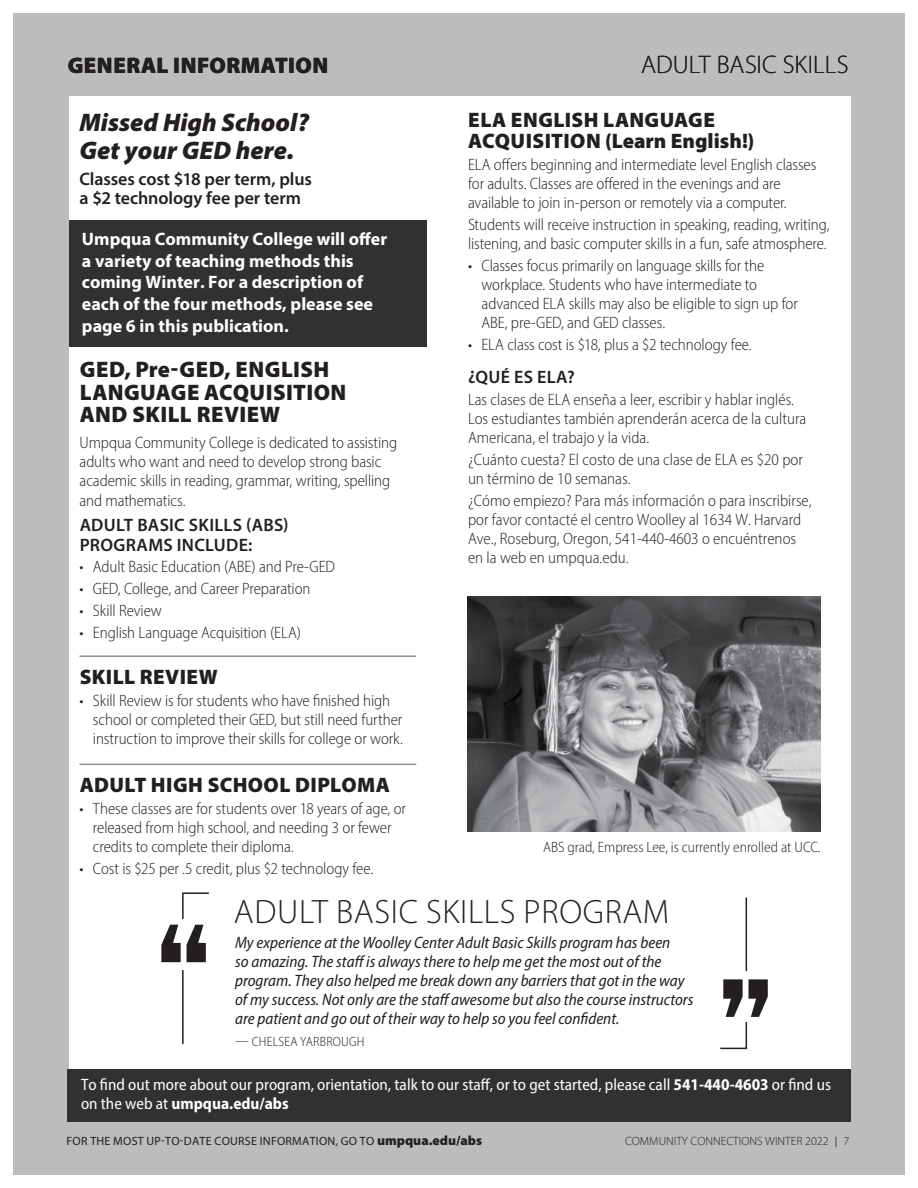
<style>
.page{position:relative;width:918px;height:1188px;background:#fff}
.page>*{position:absolute;margin:0;border:0;box-sizing:border-box;transform-origin:0 0}
.t1{font:300 33.9px "Myriad Pro";letter-spacing:.02em;color:#231f20}
.t2{font:italic 900 25.5px/28.5px "Myriad Pro";color:#231f20}
.t3{font:300 25.5px "Myriad Pro";letter-spacing:.005em;color:#231f20}
.t4{font:900 22.5px/22.5px "Myriad Pro";letter-spacing:.02em;color:#231f20}
.t5{font:900 21px/21px "Myriad Pro";letter-spacing:.02em;color:#231f20}
.t6{font:700 18px/21.6px "Myriad Pro";color:#fff}
.t7{font:600 18px/19px "Myriad Pro";color:#231f20}
.t8{font:300 semi-condensed 16.5px/19px "Myriad Pro";letter-spacing:-.005em;color:#231f20}
.t9{font:italic semi-condensed 16.5px/19px "Myriad Pro";color:#231f20}
.t10{font:semi-condensed 16.5px/19px "Myriad Pro";color:#fff}
.t11{font:300 semi-condensed 15px "Myriad Pro";color:#231f20}
.t12{font:300 semi-condensed 13.5px "Myriad Pro";letter-spacing:.02em;color:#231f20}
.t13{font:12px "Myriad Pro";letter-spacing:.02em;color:#231f20}
.t14{font:300 12px "Myriad Pro";color:#231f20}
.s1{font-weight:700}
.s2{font-weight:900;font-size:13.5px}
.s3{font-size:15px}
</style>
<div class="page">
<div style="left:14px;top:14px;width:891px;height:1161px;background:#bbbcbe"></div>
<div style="left:69px;top:97px;width:782px;height:1023px;background:#fff"></div>
<hr style="left:80px;top:655px;width:336px;height:2px;background:#8f9294">
<hr style="left:80px;top:764px;width:336px;height:1px;background:#8f9294">
<div style="left:69px;top:220px;width:357px;height:127px;background:#313033"></div>
<div style="left:68px;top:1069px;width:783px;height:53px;background:#313033"></div>
<img style="left:468px;top:596px;width:353px;height:235px">
<svg style="left:161px;top:892px;width:48px;height:152px"></svg>
<svg style="left:720px;top:897px;width:48px;height:153px"></svg>
<h3 class="t4" style="left:68px;top:56px;width:262px">GENERAL INFORMATION</h3>
<h2 class="t3" style="left:641px;top:55px;width:209px">ADULT BASIC SKILLS</h2>
<h2 class="t2" style="left:80px;top:109px;width:231px">Missed High School?<br>Get your GED here.</h2>
<p class="t7" style="left:80px;top:171px;width:234px">Classes cost $18 per term, plus a $2 technology fee per term</p>
<p class="t6" style="left:82px;top:230px;width:307px">Umpqua Community College will offer a variety of teaching methods this coming Winter. For a description of each of the four methods, please see page 6 in this publication.</p>
<h3 class="t4" style="left:80px;top:360px;width:268px">GED, Pre-GED, ENGLISH<br>LANGUAGE ACQUISITION<br>AND SKILL REVIEW</h3>
<p class="t8" style="left:80px;top:434px;width:319px">Umpqua Community College is dedicated to assisting adults who want and need to develop strong basic academic skills in reading, grammar, writing, spelling and mathematics.</p>
<p class="t7" style="left:80px;top:517px;width:210px">ADULT BASIC SKILLS (ABS)<br>PROGRAMS INCLUDE:</p>
<p class="t8" style="left:80px;top:558px;width:257px">• Adult Basic Education (ABE) and Pre-GED</p>
<p class="t8" style="left:80px;top:580px;width:233px">• GED, College, and Career Preparation</p>
<p class="t8" style="left:80px;top:602px;width:84px">• Skill Review</p>
<p class="t8" style="left:80px;top:624px;width:223px">• English Language Acquisition (ELA)</p>
<p class="t5" style="left:80px;top:668px;width:139px">SKILL REVIEW</p>
<p class="t8" style="left:93px;top:692px;width:311px;text-indent:-13px">• Skill Review is for students who have finished high school or completed their GED, but still need further instruction to improve their skills for college or work.</p>
<p class="t5" style="left:80px;top:776px;width:312px">ADULT HIGH SCHOOL DIPLOMA</p>
<p class="t8" style="left:93px;top:800px;width:315px;text-indent:-13px">• These classes are for students over 18 years of age, or released from high school, and needing 3 or fewer credits to complete their diploma.</p>
<p class="t8" style="left:80px;top:860px;width:295px">• Cost is $25 per .5 credit, plus $2 technology fee.</p>
<p class="t5" style="left:468px;top:111px;width:288px">ELA ENGLISH LANGUAGE<br>ACQUISITION (Learn English!)</p>
<p class="t8" style="left:468px;top:156px;width:350px">ELA offers beginning and intermediate level English classes for adults. Classes are offered in the evenings and are available to join in-person or remotely via a computer.</p>
<p class="t8" style="left:468px;top:216px;width:363px">Students will receive instruction in speaking, reading, writing, listening, and basic computer skills in a fun, safe atmosphere.</p>
<p class="t8" style="left:481px;top:257px;width:318px;text-indent:-13px">• Classes focus primarily on language skills for the workplace. Students who have intermediate to advanced ELA skills may also be eligible to sign up for ABE, pre-GED, and GED classes.</p>
<p class="t8" style="left:468px;top:336px;width:285px">• ELA class cost is $18, plus a $2 technology fee.</p>
<p class="t7" style="left:468px;top:369px;width:108px">¿QUÉ ES ELA?</p>
<p class="t8" style="left:468px;top:391px;width:340px">Las clases de ELA enseña a leer, escribir y hablar inglés.<br>Los estudiantes también aprenderán acerca de la cultura<br>Americana, el trabajo y la vida.</p>
<p class="t8" style="left:468px;top:451px;width:336px">¿Cuánto cuesta? El costo de una clase de ELA es $20 por un término de 10 semanas.</p>
<p class="t8" style="left:468px;top:492px;width:345px">¿Cómo empiezo? Para más información o para inscribirse, por favor contacté el centro Woolley al 1634 W. Harvard Ave., Roseburg, Oregon, 541-440-4603 o encuéntrenos en la web en umpqua.edu.</p>
<p class="t11" style="left:543px;top:841px;width:279px">ABS grad, Empress Lee, is currently enrolled at UCC.</p>
<h1 class="t1" style="left:234px;top:899px;width:437px">ADULT BASIC SKILLS PROGRAM</h1>
<p class="t9" style="left:235px;top:934px;width:460px">My experience at the Woolley Center Adult Basic Skills program has been<br>so amazing. The staff is always there to help me get the most out of the program. They also helped me break down any barriers that got in the way of my success. Not only are the staff awesome but also the course instructors are patient and go out of their way to help so you feel confident.</p>
<p class="t12" style="left:235px;top:1037px;width:131px">— CHELSEA YARBROUGH</p>
<p class="t10" style="left:81px;top:1076px;width:752px">To find out more about our program, orientation, talk to our staff, or to get started, please call <span class="s1">541-440-4603</span> or find us on the web at <span class="s1">umpqua.edu/abs</span></p>
<p class="t13" style="left:67px;top:1137px;width:417px">FOR THE MOST UP-TO-DATE COURSE INFORMATION, GO TO <span class="s2">umpqua.edu/abs</span></p>
<p class="t14" style="left:625px;top:1137px;width:226px">COMMUNITY CONNECTIONS WINTER 2022 <span class="s3">I</span> 7</p>
</div>
